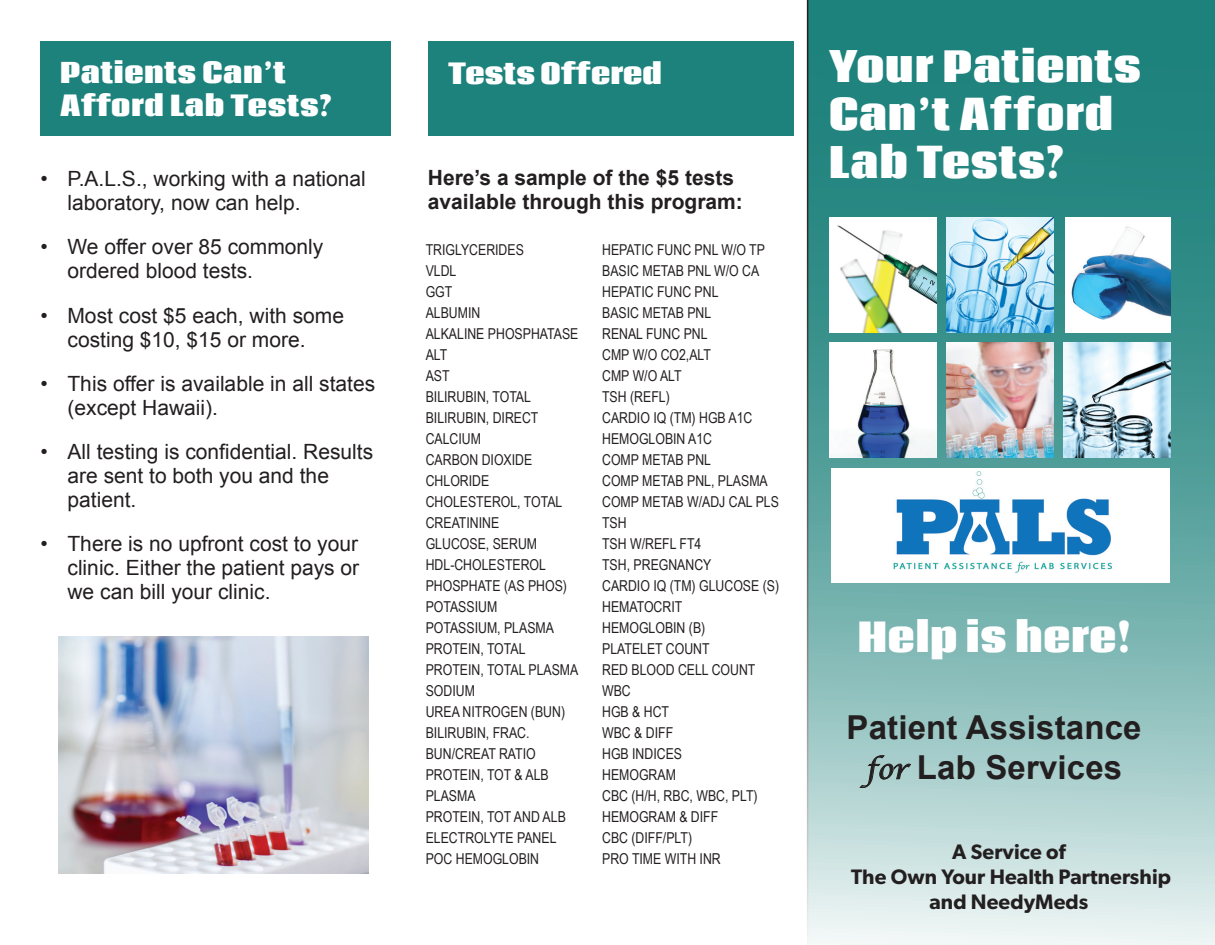
<style>
.page{position:relative;width:1215px;height:945px;background:#fff}
.page>*{position:absolute;margin:0;border:0;box-sizing:border-box;transform-origin:0 0}
.t1{font:800 40.5px/48px "Coda";letter-spacing:.025em;color:#fff}
.t2{font:800 39px "Coda";letter-spacing:.02em;color:#fff}
.t3{font:700 33px "Arial";letter-spacing:.005em;color:#231f20}
.t4{font:800 27px "Coda";letter-spacing:.025em;color:#fff}
.t5{font:21px/24px "Arial";color:#231f20}
.t6{font:700 21px/24px "Arial";color:#231f20}
.t7{font:600 21px/25.2px "Gibson";letter-spacing:.005em;color:#231f20;text-align:center}
.t8{font:15px "Arial Narrow";color:#231f20}
.s1{font-family:"Lucida Calligraphy";font-weight:400;font-style:italic;font-size:27px}
</style>
<div class="page">
<div style="left:40px;top:42px;width:352px;height:94px;background:#1e827c"></div>
<svg style="left:807px;top:0;width:408px;height:945px;background:#70afab"></svg>
<div style="left:428px;top:42px;width:365px;height:94px;background:#1e827c"></div>
<img style="left:947px;top:217px;width:107px;height:115px">
<img style="left:1066px;top:217px;width:104px;height:115px">
<img style="left:830px;top:217px;width:107px;height:115px">
<img style="left:947px;top:343px;width:107px;height:114px">
<img style="left:1063px;top:343px;width:107px;height:114px">
<img style="left:830px;top:343px;width:107px;height:114px">
<svg style="left:859px;top:755px;width:53px;height:33px;background:#97b6b4"></svg>
<div style="left:831px;top:468px;width:338px;height:115px;background:#fff"></div>
<img style="left:893px;top:471px;width:219px;height:102px">
<img style="left:59px;top:637px;width:309px;height:237px">
<p class="t4" style="left:60px;top:52px;width:227px">Patients Can’t</p>
<p class="t4" style="left:60px;top:85px;width:273px">Afford Lab Tests?</p>
<p class="t5" style="left:68px;top:167px;width:300px;text-indent:-27px">• P.A.L.S., working with a national laboratory, now can help.</p>
<p class="t5" style="left:68px;top:235px;width:257px;text-indent:-27px">• We offer over 85 commonly ordered blood tests.</p>
<p class="t5" style="left:40px;top:304px;width:305px;text-align:center">• Most cost $5 each, with some costing $10, $15 or more.</p>
<p class="t5" style="left:68px;top:372px;width:309px;text-indent:-27px">• This offer is available in all states (except Hawaii).</p>
<p class="t5" style="left:68px;top:440px;width:307px;text-indent:-27px">• All testing is confidential. Results are sent to both you and the patient.</p>
<p class="t5" style="left:68px;top:532px;width:293px;text-align:justify;text-indent:-27px">• There is no upfront cost to your clinic. Either the patient pays or we can bill your clinic.</p>
<p class="t4" style="left:449px;top:52px;width:215px">Tests Offered</p>
<p class="t6" style="left:428px;top:167px;width:317px">Here’s a sample of the $5 tests available through this program:</p>
<p class="t8" style="left:426px;top:239px;width:100px">TRIGLYCERIDES</p>
<p class="t8" style="left:426px;top:260px;width:32px">VLDL</p>
<p class="t8" style="left:426px;top:281px;width:28px">GGT</p>
<p class="t8" style="left:426px;top:302px;width:56px">ALBUMIN</p>
<p class="t8" style="left:426px;top:323px;width:154px">ALKALINE PHOSPHATASE</p>
<p class="t8" style="left:426px;top:344px;width:23px">ALT</p>
<p class="t8" style="left:426px;top:365px;width:25px">AST</p>
<p class="t8" style="left:426px;top:386px;width:107px">BILIRUBIN, TOTAL</p>
<p class="t8" style="left:426px;top:407px;width:114px">BILIRUBIN, DIRECT</p>
<p class="t8" style="left:426px;top:428px;width:57px">CALCIUM</p>
<p class="t8" style="left:426px;top:449px;width:108px">CARBON DIOXIDE</p>
<p class="t8" style="left:426px;top:470px;width:65px">CHLORIDE</p>
<p class="t8" style="left:426px;top:491px;width:138px">CHOLESTEROL, TOTAL</p>
<p class="t8" style="left:426px;top:512px;width:75px">CREATININE</p>
<p class="t8" style="left:426px;top:533px;width:113px">GLUCOSE, SERUM</p>
<p class="t8" style="left:426px;top:554px;width:122px">HDL-CHOLESTEROL</p>
<p class="t8" style="left:426px;top:575px;width:143px">PHOSPHATE (AS PHOS)</p>
<p class="t8" style="left:426px;top:596px;width:73px">POTASSIUM</p>
<p class="t8" style="left:426px;top:617px;width:130px">POTASSIUM, PLASMA</p>
<p class="t8" style="left:426px;top:638px;width:101px">PROTEIN, TOTAL</p>
<p class="t8" style="left:426px;top:659px;width:154px">PROTEIN, TOTAL PLASMA</p>
<p class="t8" style="left:426px;top:680px;width:51px">SODIUM</p>
<p class="t8" style="left:426px;top:701px;width:141px">UREA NITROGEN (BUN)</p>
<p class="t8" style="left:426px;top:722px;width:105px">BILIRUBIN, FRAC.</p>
<p class="t8" style="left:426px;top:743px;width:112px">BUN/CREAT RATIO</p>
<p class="t8" style="left:426px;top:764px;width:125px">PROTEIN, TOT &amp; ALB</p>
<p class="t8" style="left:426px;top:785px;width:51px">PLASMA</p>
<p class="t8" style="left:426px;top:806px;width:142px">PROTEIN, TOT AND ALB</p>
<p class="t8" style="left:426px;top:827px;width:132px">ELECTROLYTE PANEL</p>
<p class="t8" style="left:426px;top:848px;width:115px">POC HEMOGLOBIN</p>
<p class="t8" style="left:602px;top:239px;width:164px">HEPATIC FUNC PNL W/O TP</p>
<p class="t8" style="left:602px;top:260px;width:159px">BASIC METAB PNL W/O CA</p>
<p class="t8" style="left:602px;top:281px;width:118px">HEPATIC FUNC PNL</p>
<p class="t8" style="left:602px;top:302px;width:111px">BASIC METAB PNL</p>
<p class="t8" style="left:602px;top:323px;width:107px">RENAL FUNC PNL</p>
<p class="t8" style="left:602px;top:344px;width:110px">CMP W/O CO2,ALT</p>
<p class="t8" style="left:602px;top:365px;width:81px">CMP W/O ALT</p>
<p class="t8" style="left:602px;top:386px;width:69px">TSH (REFL)</p>
<p class="t8" style="left:602px;top:407px;width:152px">CARDIO IQ (TM) HGB A1C</p>
<p class="t8" style="left:602px;top:428px;width:112px">HEMOGLOBIN A1C</p>
<p class="t8" style="left:602px;top:449px;width:110px">COMP METAB PNL</p>
<p class="t8" style="left:602px;top:470px;width:167px">COMP METAB PNL, PLASMA</p>
<p class="t8" style="left:602px;top:491px;width:178px">COMP METAB W/ADJ CAL PLS</p>
<p class="t8" style="left:602px;top:512px;width:26px">TSH</p>
<p class="t8" style="left:602px;top:533px;width:101px">TSH W/REFL FT4</p>
<p class="t8" style="left:602px;top:554px;width:111px">TSH, PREGNANCY</p>
<p class="t8" style="left:602px;top:575px;width:178px">CARDIO IQ (TM) GLUCOSE (S)</p>
<p class="t8" style="left:602px;top:596px;width:82px">HEMATOCRIT</p>
<p class="t8" style="left:602px;top:617px;width:105px">HEMOGLOBIN (B)</p>
<p class="t8" style="left:602px;top:638px;width:109px">PLATELET COUNT</p>
<p class="t8" style="left:602px;top:659px;width:155px">RED BLOOD CELL COUNT</p>
<p class="t8" style="left:602px;top:680px;width:30px">WBC</p>
<p class="t8" style="left:602px;top:701px;width:68px">HGB &amp; HCT</p>
<p class="t8" style="left:602px;top:722px;width:73px">WBC &amp; DIFF</p>
<p class="t8" style="left:602px;top:743px;width:81px">HGB INDICES</p>
<p class="t8" style="left:602px;top:764px;width:75px">HEMOGRAM</p>
<p class="t8" style="left:602px;top:785px;width:157px">CBC (H/H, RBC, WBC, PLT)</p>
<p class="t8" style="left:602px;top:806px;width:118px">HEMOGRAM &amp; DIFF</p>
<p class="t8" style="left:602px;top:827px;width:91px">CBC (DIFF/PLT)</p>
<p class="t8" style="left:602px;top:848px;width:120px">PRO TIME WITH INR</p>
<p class="t1" style="left:829px;top:42px;width:313px">Your Patients<br>Can’t Afford</p>
<p class="t1" style="left:829px;top:138px;width:236px">Lab Tests?</p>
<p class="t2" style="left:858px;top:606px;width:274px">Help is here!</p>
<p class="t3" style="left:847px;top:706px;width:297px">Patient Assistance</p>
<p class="t3" style="left:866px;top:745px;width:258px"><span class="s1">for</span> Lab Services</p>
<p class="t7" style="left:952px;top:838px;width:115px">A Service of</p>
<p class="t7" style="left:851px;top:864px;width:321px">The Own Your Health Partnership and NeedyMeds</p>
</div>
